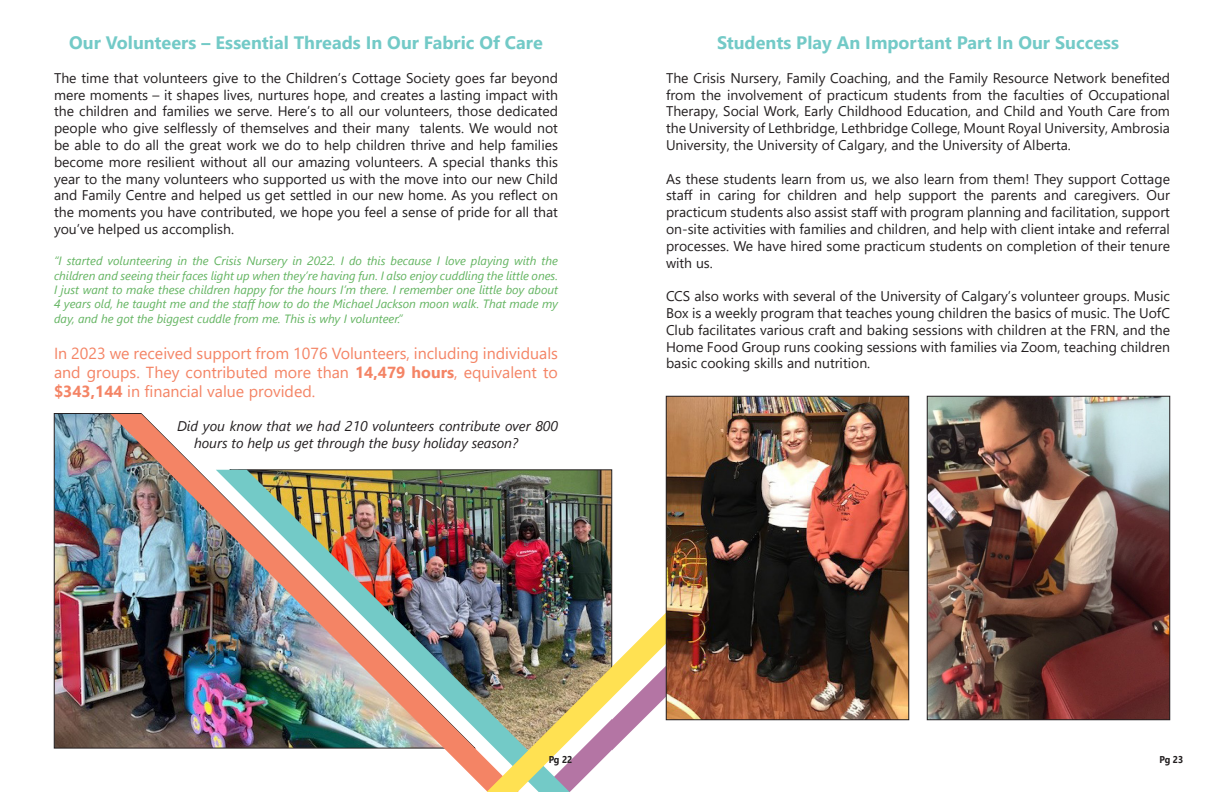
<style>
.page{position:relative;width:1224px;height:792px;background:#fff}
.page>*{position:absolute;margin:0;border:0;box-sizing:border-box;transform-origin:0 0}
.t1{font:700 18px "Segoe UI";color:#73cac7}
.t2{font:16px/19.2px "Segoe UI";color:#f48465;text-align:justify}
.t3{font:14px/16.8px "Segoe UI";color:#231f20;text-align:justify}
.t4{font:italic 14px/16.8px "Segoe UI";color:#231f20}
.t5{font:italic 12px/14.4px "Segoe UI";color:#63b461;text-align:justify}
.t6{font:700 9.9px "Segoe UI";letter-spacing:-.015em;color:#231f20;scale:.91 1}
.s1{font-weight:700}
</style>
<div class="page">
<img style="left:54px;top:413px;width:88px;height:336px">
<img style="left:110px;top:414px;width:409px;height:335px">
<img style="left:216px;top:470px;width:354px;height:322px">
<img style="left:487px;top:502px;width:306px;height:290px">
<img style="left:668px;top:398px;width:239px;height:320px">
<div style="left:666px;top:396px;width:243px;height:324px;border:1px solid #231f20"></div>
<img style="left:929px;top:398px;width:239px;height:320px">
<div style="left:927px;top:396px;width:243px;height:324px;border:1px solid #231f20"></div>
<p class="t1" style="left:69px;top:26px;width:475px">Our Volunteers – Essential Threads In Our Fabric Of Care</p>
<p class="t3" style="left:54px;top:68px;width:506px">The time that volunteers give to the Children’s Cottage Society goes far beyond mere moments – it shapes lives, nurtures hope, and creates a lasting impact with the children and families we serve. Here’s to all our volunteers, those dedicated people who give selflessly of themselves and their many talents. We would not be able to do all the great work we do to help children thrive and help families become more resilient without all our amazing volunteers. A special thanks this year to the many volunteers who supported us with the move into our new Child and Family Centre and helped us get settled in our new home. As you reflect on the moments you have contributed, we hope you feel a sense of pride for all that you’ve helped us accomplish.</p>
<p class="t5" style="left:54px;top:252px;width:506px">“I started volunteering in the Crisis Nursery in 2022. I do this because I love playing with the children and seeing their faces light up when they’re having fun. I also enjoy cuddling the little ones.<br>I just want to make these children happy for the hours I’m there. I remember one little boy about 4 years old, he taught me and the staff how to do the Michael Jackson moon walk. That made my day, and he got the biggest cuddle from me. This is why I volunteer.”</p>
<p class="t2" style="left:54px;top:342px;width:506px">In 2023 we received support from 1076 Volunteers, including individuals and groups. They contributed more than <span class="s1">14,479 hours</span>, equivalent to <span class="s1">$343,144</span> in financial value provided.</p>
<p class="t4" style="left:194px;top:415px;width:366px;text-indent:-17px">Did you know that we had 210 volunteers contribute over 800 hours to help us get through the busy holiday season?</p>
<p class="t1" style="left:717px;top:26px;width:403px">Students Play An Important Part In Our Success</p>
<p class="t3" style="left:666px;top:68px;width:506px">The Crisis Nursery, Family Coaching, and the Family Resource Network benefited from the involvement of practicum students from the faculties of Occupational Therapy, Social Work, Early Childhood Education, and Child and Youth Care from the University of Lethbridge, Lethbridge College, Mount Royal University, Ambrosia University, the University of Calgary, and the University of Alberta.</p>
<p class="t3" style="left:666px;top:169px;width:506px">As these students learn from us, we also learn from them! They support Cottage staff in caring for children and help support the parents and caregivers. Our practicum students also assist staff with program planning and facilitation, support on-site activities with families and children, and help with client intake and referral processes. We have hired some practicum students on completion of their tenure with us.</p>
<p class="t3" style="left:666px;top:286px;width:506px">CCS also works with several of the University of Calgary’s volunteer groups. Music Box is a weekly program that teaches young children the basics of music. The UofC Club facilitates various craft and baking sessions with children at the FRN, and the Home Food Group runs cooking sessions with families via Zoom, teaching children basic cooking skills and nutrition.</p>
<p class="t6" style="left:549px;top:750px;width:28px">Pg 22</p>
<p class="t6" style="left:1160px;top:750px;width:28px">Pg 23</p>
</div>
